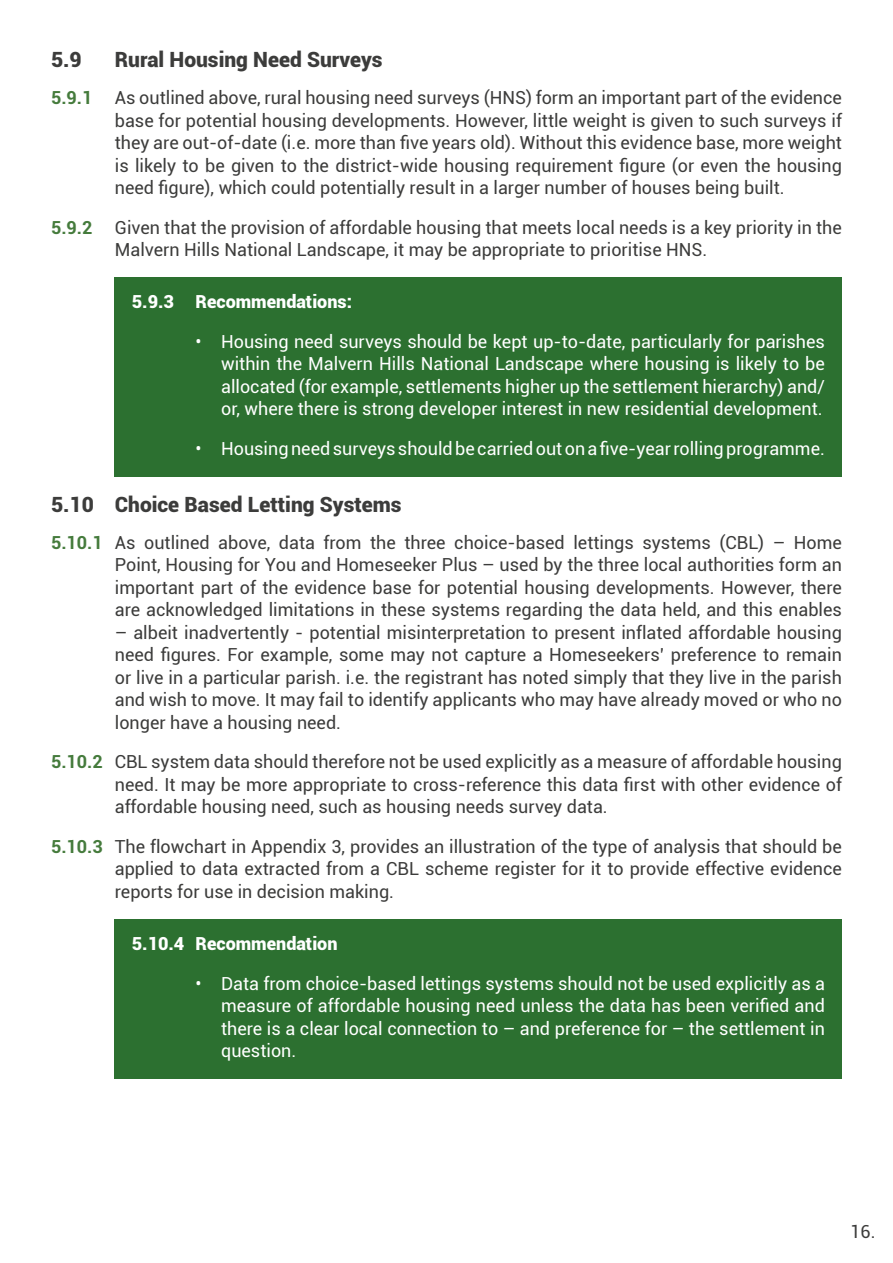
<style>
.page{position:relative;width:893px;height:1263px;background:#fff}
.page>*{position:absolute;margin:0;border:0;box-sizing:border-box;transform-origin:0 0}
.Section_Title__H3{font:900 21px "Roboto";color:#3c3c3b}
.Numbered_Paragraph_3_levels__p{font:18px/22.5px "Roboto";color:#3c3c3b;text-align:justify}
.Green_Box_Recommendations_Bullet_Points_{font:18px/22.5px "Roboto";color:#fff;text-align:justify}
.Green_Box_Recommendations__p{font:900 18px "Roboto";color:#fff}
.s1{font-weight:700;color:#457b3c}
</style>
<div class="page">
<div style="left:115px;top:278px;width:727px;height:52px;background:#2c7030"></div>
<div style="left:115px;top:315px;width:727px;height:122px;background:#2c7030"></div>
<div style="left:115px;top:422px;width:727px;height:54px;background:#2c7030"></div>
<div style="left:115px;top:920px;width:727px;height:52px;background:#2c7030"></div>
<div style="left:115px;top:957px;width:727px;height:122px;background:#2c7030"></div>
<h3 class="Section_Title__H3" style="left:51px;top:44px;width:32px">5.9</h3>
<h3 class="Section_Title__H3" style="left:115px;top:44px;width:269px">Rural Housing Need Surveys</h3>
<p class="Numbered_Paragraph_3_levels__p" style="left:115px;top:86px;width:729px;text-indent:-64px"><span class="s1">5.9.1</span> As outlined above, rural housing need surveys (HNS) form an important part of the evidence base for potential housing developments. However, little weight is given to such surveys if they are out-of-date (i.e. more than five years old). Without this evidence base, more weight is likely to be given to the district-wide housing requirement figure (or even the housing need figure), which could potentially result in a larger number of houses being built.</p>
<p class="Numbered_Paragraph_3_levels__p" style="left:115px;top:215px;width:729px;text-indent:-64px"><span class="s1">5.9.2</span> Given that the provision of affordable housing that meets local needs is a key priority in the<br>Malvern Hills National Landscape, it may be appropriate to prioritise HNS.</p>
<p class="Green_Box_Recommendations__p" style="left:132px;top:289px;width:222px">5.9.3 Recommendations:</p>
<p class="Green_Box_Recommendations_Bullet_Points_" style="left:221px;top:330px;width:605px;text-indent:-26px">• Housing need surveys should be kept up-to-date, particularly for parishes within the Malvern Hills National Landscape where housing is likely to be allocated (for example, settlements higher up the settlement hierarchy) and/ or, where there is strong developer interest in new residential development.</p>
<p class="Green_Box_Recommendations_Bullet_Points_" style="left:196px;top:437px;width:631px">• Housingneedsurveys shouldbe carriedoutonafive-yearrollingprogramme.</p>
<h3 class="Section_Title__H3" style="left:51px;top:489px;width:352px">5.10 Choice Based Letting Systems</h3>
<p class="Numbered_Paragraph_3_levels__p" style="left:115px;top:531px;width:729px;text-indent:-64px"><span class="s1">5.10.1</span> As outlined above, data from the three choice-based lettings systems (CBL) – Home Point, Housing for You and Homeseeker Plus – used by the three local authorities form an important part of the evidence base for potential housing developments. However, there are acknowledged limitations in these systems regarding the data held, and this enables</p>
<p class="Numbered_Paragraph_3_levels__p" style="left:115px;top:621px;width:729px">– albeit inadvertently - potential misinterpretation to present inflated affordable housing need figures. For example, some may not capture a Homeseekers’ preference to remain or live in a particular parish. i.e. the registrant has noted simply that they live in the parish and wish to move. It may fail to identify applicants who may have already moved or who no longer have a housing need.</p>
<p class="Numbered_Paragraph_3_levels__p" style="left:115px;top:750px;width:729px;text-indent:-64px"><span class="s1">5.10.2</span> CBL system data should therefore not be used explicitly as a measure of affordable housing need. It may be more appropriate to cross-reference this data first with other evidence of affordable housing need, such as housing needs survey data.</p>
<p class="Numbered_Paragraph_3_levels__p" style="left:115px;top:835px;width:729px;text-indent:-64px"><span class="s1">5.10.3</span> The flowchart in Appendix 3, provides an illustration of the type of analysis that should be applied to data extracted from a CBL scheme register for it to provide effective evidence reports for use in decision making.</p>
<p class="Green_Box_Recommendations__p" style="left:132px;top:931px;width:207px">5.10.4 Recommendation</p>
<p class="Green_Box_Recommendations_Bullet_Points_" style="left:221px;top:971px;width:605px;text-indent:-26px">• Data from choice-based lettings systems should not be used explicitly as a measure of affordable housing need unless the data has been verified and there is a clear local connection to – and preference for – the settlement in question.</p>
<p class="Numbered_Paragraph_3_levels__p" style="left:850px;top:1220px;width:27px">16.</p>
</div>
